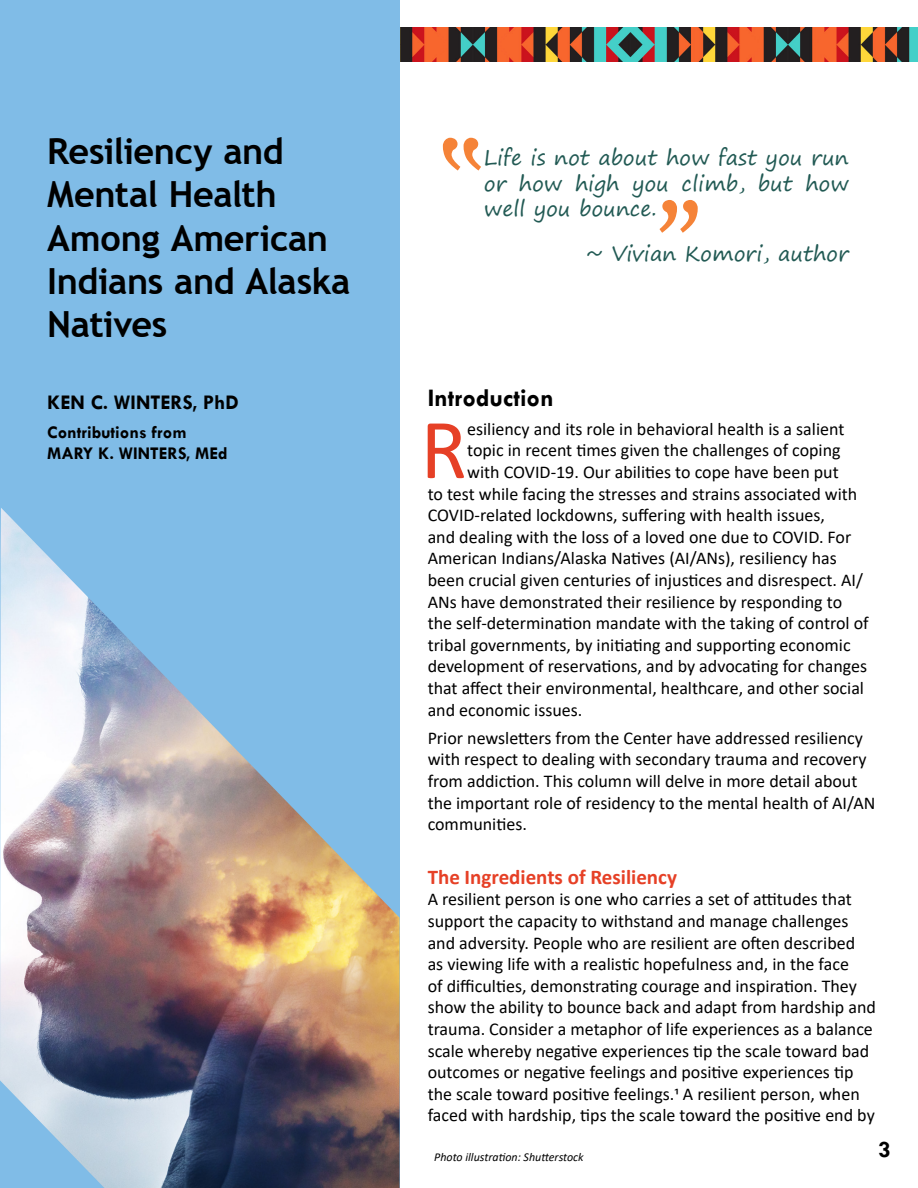
<style>
.page{position:relative;width:918px;height:1188px;background:#fff}
.page>*{position:absolute;margin:0;border:0;box-sizing:border-box;transform-origin:0 0}
.t1{font:105px "Trebuchet MS";color:#f58338}
.t2{font:86.1px "Calibri";color:#e64026}
.t3{font:700 36px/43.2px "Trebuchet MS";letter-spacing:-.01em;color:#000}
.t4{font:700 25.5px "Tw Cen";color:#000}
.t5{font:700 24px "Tw Cen";color:#000}
.t6{font:21px/25.2px "Segoe Print";color:#225a54;text-align:justify}
.t7{font:700 21px "Calibri";color:#e64026}
.t8{font:700 21px "Tw Cen";color:#000}
.t9{font:18px/21.6px "Calibri";color:#000}
.t10{font:700 18px/21.6px "Tw Cen";color:#000}
.t11{font:italic 12px "Calibri";color:#000}
</style>
<div class="page">
<img style="left:400px;top:27px;width:518px;height:35px">
<div style="left:0;top:0;width:400px;height:1188px;background:#80bce7"></div>
<img style="left:0;top:508px;width:400px;height:680px">
<h3 class="t3" style="left:47px;top:130px;width:304px">Resiliency and<br>Mental Health<br>Among American<br>Indians and Alaska<br>Natives</h3>
<p class="t8" style="left:47px;top:390px;width:193px">KEN C. WINTERS, PhD</p>
<p class="t10" style="left:47px;top:421px;width:182px">Contributions from<br>MARY K. WINTERS, MEd</p>
<p class="t6" style="left:484px;top:145px;width:367px">Life is not about how fast you run or how high you climb, but how well you bounce.</p>
<p class="t6" style="left:587px;top:241px;width:264px">~ Vivian Komori, author</p>
<h1 class="t1" style="left:651px;top:111px;width:61px">,,</h1>
<h3 class="t4" style="left:428px;top:383px;width:128px">Introduction</h3>
<h2 class="t2" style="left:420px;top:390px;width:48px">R</h2>
<p class="t9" style="left:467px;top:418px;width:379px">esiliency and its role in behavioral health is a salient</p>
<p class="t9" style="left:467px;top:439px;width:375px">topic in recent times given the challenges of coping</p>
<p class="t9" style="left:467px;top:461px;width:373px">with COVID-19. Our abilities to cope have been put</p>
<p class="t9" style="left:428px;top:482px;width:431px">to test while facing the stresses and strains associated with</p>
<p class="t9" style="left:428px;top:504px;width:399px">COVID-related lockdowns, suffering with health issues,</p>
<p class="t9" style="left:428px;top:526px;width:425px">and dealing with the loss of a loved one due to COVID. For</p>
<p class="t9" style="left:428px;top:547px;width:411px">American Indians/Alaska Natives (AI/ANs), resiliency has</p>
<p class="t9" style="left:428px;top:569px;width:437px">been crucial given centuries of injustices and disrespect. AI/</p>
<p class="t9" style="left:428px;top:590px;width:416px">ANs have demonstrated their resilience by responding to</p>
<p class="t9" style="left:428px;top:612px;width:443px">the self-determination mandate with the taking of control of</p>
<p class="t9" style="left:428px;top:634px;width:424px">tribal governments, by initiating and supporting economic</p>
<p class="t9" style="left:428px;top:655px;width:441px">development of reservations, and by advocating for changes</p>
<p class="t9" style="left:428px;top:677px;width:438px">that affect their environmental, healthcare, and other social</p>
<p class="t9" style="left:428px;top:698px;width:156px">and economic issues.</p>
<p class="t9" style="left:428px;top:727px;width:449px">Prior newsletters from the Center have addressed resiliency with respect to dealing with secondary trauma and recovery from addiction. This column will delve in more detail about the important role of residency to the mental health of AI/AN communities.</p>
<p class="t7" style="left:428px;top:862px;width:251px">The Ingredients of Resiliency</p>
<p class="t9" style="left:428px;top:888px;width:450px">A resilient person is one who carries a set of attitudes that support the capacity to withstand and manage challenges and adversity. People who are resilient are often described<br>as viewing life with a realistic hopefulness and, in the face<br>of difficulties, demonstrating courage and inspiration. They show the ability to bounce back and adapt from hardship and trauma. Consider a metaphor of life experiences as a balance scale whereby negative experiences tip the scale toward bad outcomes or negative feelings and positive experiences tip the scale toward positive feelings.1 A resilient person, when faced with hardship, tips the scale toward the positive end by</p>
<p class="t11" style="left:434px;top:1149px;width:151px">Photo illustration: Shutterstock</p>
<h3 class="t5" style="left:878px;top:1135px;width:14px">3</h3>
</div>
